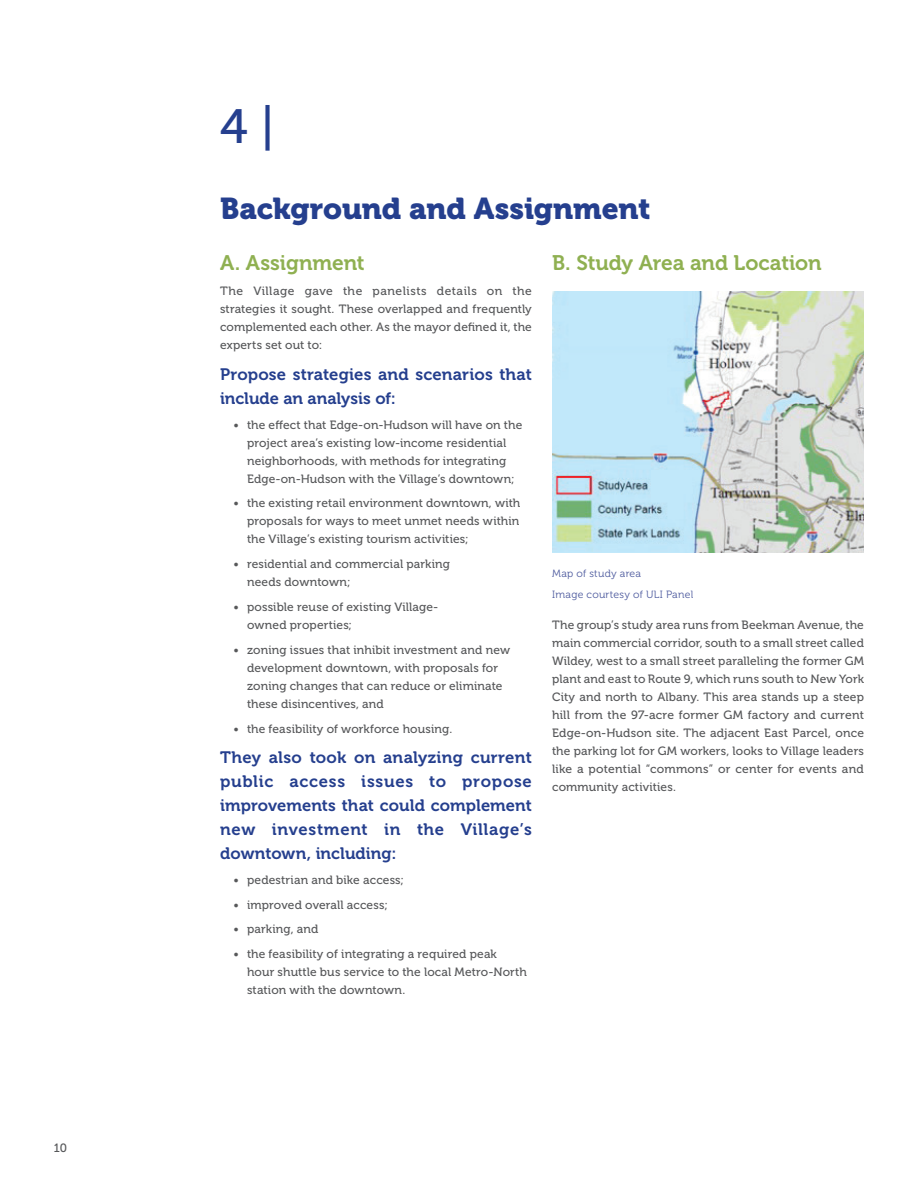
<style>
.page{position:relative;width:918px;height:1188px;background:#fff}
.page>*{position:absolute;margin:0;border:0;box-sizing:border-box;transform-origin:0 0}
.t1{font:48px "Museo 500";color:#253f8e}
.t2{font:30px "Museo 900";letter-spacing:-.005em;color:#253f8e}
.t3{font:21px "Museo 700";letter-spacing:-.005em;color:#8fb051}
.t4{font:16.5px/24px "Museo 700";letter-spacing:.005em;color:#253f8e}
.t5{font:12px/18px "Museo 500";letter-spacing:.01em;color:#57585a}
.t6{font:10.5px/21.5px "Museo 300";letter-spacing:.025em;color:#4d5a9e}
</style>
<div class="page">
<img style="left:552px;top:291px;width:312px;height:261px">
<p class="t5" style="left:54px;top:1139px;width:15px">10</p>
<h1 class="t1" style="left:220px;top:100px;width:56px">4 |</h1>
<h2 class="t2" style="left:220px;top:192px;width:432px">Background and Assignment</h2>
<h3 class="t3" style="left:220px;top:252px;width:146px">A. Assignment</h3>
<p class="t5" style="left:220px;top:282px;width:313px;text-align:justify">The Village gave the panelists details on the strategies it sought. These overlapped and frequently complemented each other. As the mayor defined it, the experts set out to:</p>
<h3 class="t4" style="left:220px;top:362px;width:313px">Propose strategies and scenarios that include an analysis of:</h3>
<p class="t5" style="left:234px;top:416px;width:290px;text-align:center">• the effect that Edge-on-Hudson will have on the project area’s existing low-income residential neighborhoods, with methods for integrating Edge-on-Hudson with the Village’s downtown;</p>
<p class="t5" style="left:247px;top:495px;width:275px;text-align:justify;text-indent:-14px">• the existing retail environment downtown, with proposals for ways to meet unmet needs within the Village’s existing tourism activities;</p>
<p class="t5" style="left:247px;top:555px;width:204px;text-indent:-14px">• residential and commercial parking needs downtown;</p>
<p class="t5" style="left:247px;top:598px;width:193px;text-indent:-14px">• possible reuse of existing Village&shy;owned properties;</p>
<p class="t5" style="left:247px;top:641px;width:265px;text-indent:-14px">• zoning issues that inhibit investment and new development downtown, with proposals for zoning changes that can reduce or eliminate these disincentives, and</p>
<p class="t5" style="left:234px;top:720px;width:219px">• the feasibility of workforce housing.</p>
<h3 class="t4" style="left:220px;top:746px;width:313px;text-align:justify">They also took on analyzing current public access issues to propose improvements that could complement new investment in the Village’s downtown, including:</h3>
<p class="t5" style="left:234px;top:871px;width:172px">• pedestrian and bike access;</p>
<p class="t5" style="left:234px;top:896px;width:156px">• improved overall access;</p>
<p class="t5" style="left:234px;top:921px;width:86px">• parking, and</p>
<p class="t5" style="left:247px;top:945px;width:281px;text-indent:-13px">• the feasibility of integrating a required peak hour shuttle bus service to the local Metro-North station with the downtown.</p>
<h3 class="t3" style="left:552px;top:252px;width:271px">B. Study Area and Location</h3>
<p class="t6" style="left:552px;top:563px;width:143px">Map of study area<br>Image courtesy of ULI Panel</p>
<p class="t5" style="left:552px;top:616px;width:313px;text-align:justify">The group’s study area runs from Beekman Avenue, the main commercial corridor, south to a small street called Wildey, west to a small street paralleling the former GM plant and east to Route 9, which runs south to New York City and north to Albany. This area stands up a steep hill from the 97-acre former GM factory and current Edge-on-Hudson site. The adjacent East Parcel, once the parking lot for GM workers, looks to Village leaders like a potential “commons” or center for events and community activities.</p>
</div>
